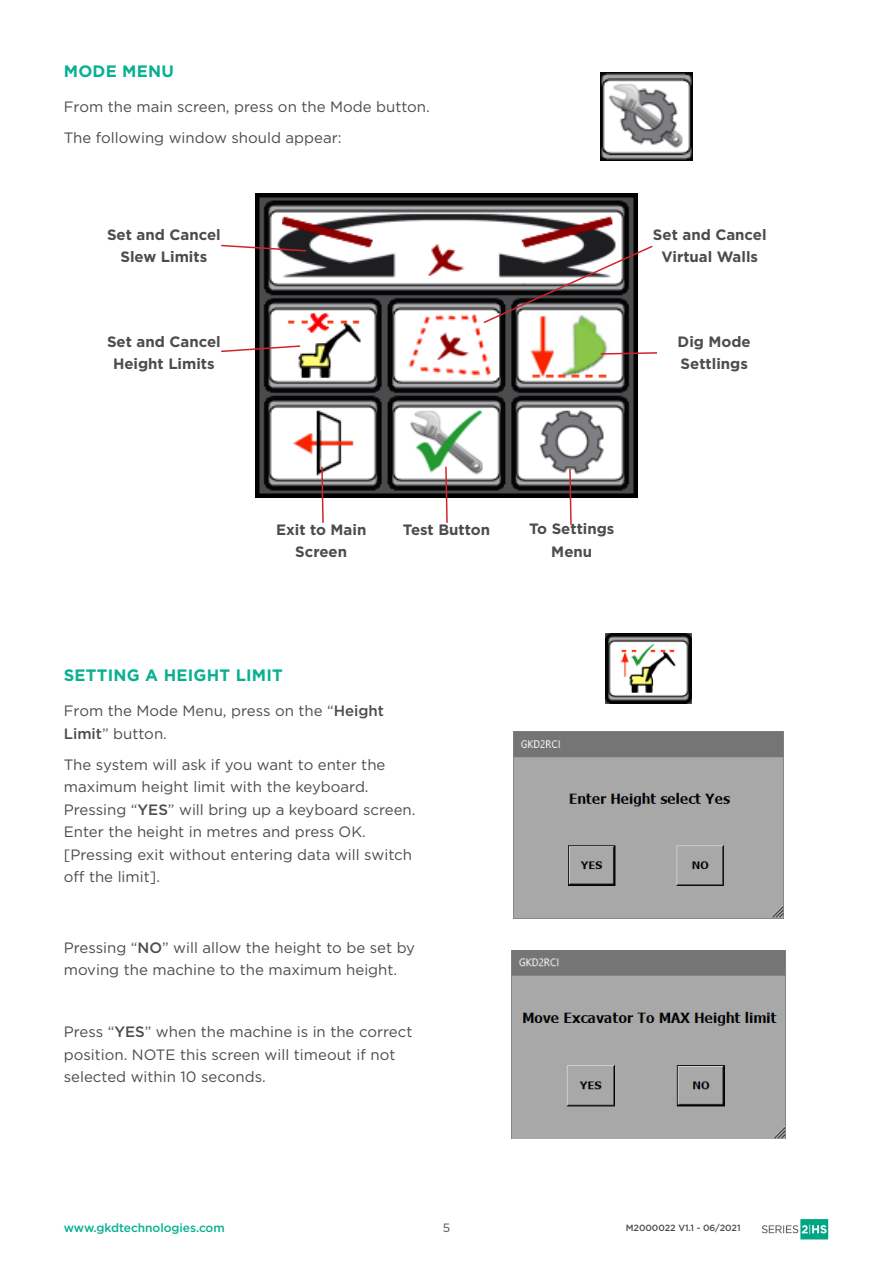
<style>
.page{position:relative;width:893px;height:1263px;background:#fff}
.page>*{position:absolute;margin:0;border:0;box-sizing:border-box;transform-origin:0 0}
.Section_Header{font:700 16.5px "Gotham";letter-spacing:.015em;color:#07b190}
.Body_Text{font:15px/22.5px "Gotham";color:#4b4c4d}
.Body_Text-2{font:700 15px/22.5px "Gotham";color:#4b4c4d;text-align:center}
.t1{font:500 12px "Gotham";letter-spacing:-.005em;color:#07b190}
.t2{font:12px "Gotham";color:#4b4c4d}
.t3{font:500 9px "Gotham";letter-spacing:-.005em;color:#4b4c4d}
.s1{font-weight:500}
</style>
<div class="page">
<img style="left:762px;top:1219px;width:67px;height:20px">
<img style="left:601px;top:72px;width:91px;height:89px">
<img style="left:256px;top:193px;width:381px;height:305px">
<svg style="left:221px;top:244px;width:87px;height:8px"></svg>
<svg style="left:221px;top:344px;width:81px;height:9px"></svg>
<svg style="left:320px;top:465px;width:5px;height:58px"></svg>
<svg style="left:444px;top:465px;width:5px;height:58px"></svg>
<svg style="left:568px;top:467px;width:4px;height:59px"></svg>
<svg style="left:599px;top:351px;width:59px;height:4px"></svg>
<svg style="left:482px;top:244px;width:171px;height:80px"></svg>
<img style="left:606px;top:633px;width:85px;height:70px">
<img style="left:513px;top:731px;width:271px;height:188px">
<img style="left:511px;top:951px;width:275px;height:187px">
<p class="Section_Header" style="left:64px;top:60px;width:112px">MODE MENU</p>
<p class="Body_Text" style="left:64px;top:95px;width:368px">From the main screen, press on the Mode button.</p>
<p class="Body_Text" style="left:64px;top:126px;width:279px">The following window should appear:</p>
<p class="Body_Text-2" style="left:107px;top:223px;width:115px">Set and Cancel<br>Slew Limits</p>
<p class="Body_Text-2" style="left:107px;top:330px;width:115px">Set and Cancel<br>Height Limits</p>
<p class="Body_Text-2" style="left:653px;top:223px;width:115px">Set and Cancel<br>Virtual Walls</p>
<p class="Body_Text-2" style="left:678px;top:330px;width:75px;text-align:left">Dig Mode<br>Settlings</p>
<p class="Body_Text-2" style="left:276px;top:518px;width:92px">Exit to Main<br>Screen</p>
<p class="Body_Text-2" style="left:403px;top:518px;width:89px">Test Button</p>
<p class="Body_Text-2" style="left:529px;top:517px;width:87px">To Settings<br>Menu</p>
<p class="Section_Header" style="left:64px;top:664px;width:221px">SETTING A HEIGHT LIMIT</p>
<p class="Body_Text" style="left:64px;top:699px;width:322px">From the Mode Menu, press on the “<span class="s1">Height<br>Limit</span>” button.</p>
<p class="Body_Text" style="left:64px;top:753px;width:353px">The system will ask if you want to enter the maximum height limit with the keyboard.<br>Pressing “<span class="s1">YES</span>” will bring up a keyboard screen.<br>Enter the height in metres and press OK. [Pressing exit without entering data will switch off the limit].</p>
<p class="Body_Text" style="left:64px;top:936px;width:353px">Pressing “<span class="s1">NO</span>” will allow the height to be set by moving the machine to the maximum height.</p>
<p class="Body_Text" style="left:64px;top:1020px;width:350px">Press “<span class="s1">YES</span>” when the machine is in the correct position. NOTE this screen will timeout if not selected within 10 seconds.</p>
<p class="t1" style="left:64px;top:1220px;width:163px">www.gkdtechnologies.com</p>
<p class="t2" style="left:443px;top:1220px;width:9px">5</p>
<p class="t3" style="left:626px;top:1222px;width:116px">M2000022 V1.1 - 06/2021</p>
</div>
